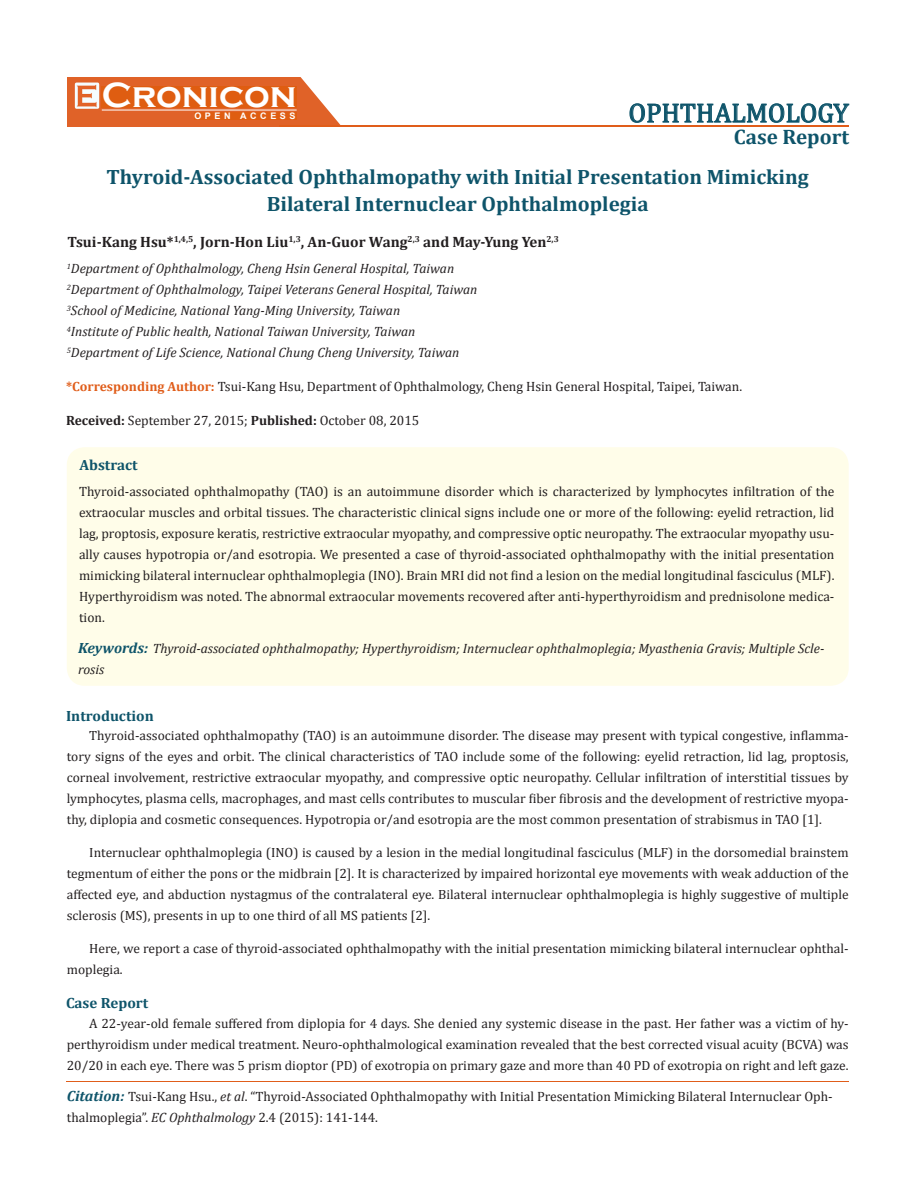
<style>
.page{position:relative;width:917px;height:1190px;background:#fff}
.page>*{position:absolute;margin:0;border:0;box-sizing:border-box;transform-origin:0 0}
.t1{font:700 36px "Copperplate Gothic";color:#fff}
.t2{font:27px "Cambria";color:#0e546a}
.t3{font:700 21px "Cambria";color:#0e546a}
.t4{font:700 20.85px "Cambria";color:#0e546a}
.t5{font:700 15px "Cambria";color:#231f20}
.t6{font:700 14.85px "Cambria";color:#0e546a}
.t7{font:13.5px/21px "Cambria";color:#231f20}
.t8{font:italic 13.5px/21px "Cambria";color:#231f20}
.t9{font:13.35px/21px "Cambria";color:#231f20;text-align:justify}
.t10{font:700 9px "Arial";letter-spacing:.4em;color:#fff}
.s1{font-weight:700;font-size:13.35px;color:#e05d1a}
.s2{font-weight:700}
.s3{font-weight:700;font-size:14.85px;color:#0e546a}
.s4{font-weight:700;font-style:italic;font-size:14.85px;color:#0e546a}
.s5{font-style:italic}
</style>
<div class="page">
<div style="left:67px;top:77px;width:290px;height:49px;background:#e06228"></div>
<svg style="left:300px;top:77px;width:57px;height:48px"></svg>
<img style="left:75px;top:82px;width:24px;height:27px">
<div style="left:102px;top:86px;width:195px;height:22px;background:#df5d11"></div>
<div style="left:194px;top:112px;width:103px;height:8px;background:#df5d11"></div>
<svg style="left:629px;top:103px;width:220px;height:20px"></svg>
<hr style="left:102px;top:110px;width:194px;height:1px;background:#fff">
<div style="left:71px;top:451px;width:774px;height:231px;background:#fffde9;border-radius:14px"></div>
<div style="left:67px;top:447px;width:781px;height:239px;border:8px solid #fffde9;border-radius:14px"></div>
<hr style="left:279px;top:125px;width:569px;height:1px;background:#e05d1a">
<hr style="left:67px;top:1081px;width:781px;height:1px;background:#e05d1a">
<p class="t1" style="left:102px;top:75px;width:196px">Cronicon</p>
<p class="t10" style="left:194px;top:110px;width:103px">OPEN ACCESS</p>
<p class="t2" style="left:628px;top:97px;width:222px">OPHTHALMOLOGY</p>
<p class="t3" style="left:734px;top:122px;width:117px">Case Report</p>
<p class="t4" style="left:107px;top:162px;width:703px">Thyroid-Associated Ophthalmopathy with Initial Presentation Mimicking</p>
<p class="t4" style="left:267px;top:189px;width:383px">Bilateral Internuclear Ophthalmoplegia</p>
<p class="t5" style="left:68px;top:231px;width:493px">Tsui-Kang Hsu*<sup>1,4,5</sup>, Jorn-Hon Liu<sup>1,3</sup>, An-Guor Wang<sup>2,3</sup> and May-Yung Yen<sup>2,3</sup></p>
<p class="t8" style="left:67px;top:257px;width:389px"><sup>1</sup>Department of Ophthalmology, Cheng Hsin General Hospital, Taiwan</p>
<p class="t8" style="left:67px;top:278px;width:412px"><sup>2</sup>Department of Ophthalmology, Taipei Veterans General Hospital, Taiwan</p>
<p class="t8" style="left:67px;top:299px;width:335px"><sup>3</sup>School of Medicine, National Yang-Ming University, Taiwan</p>
<p class="t8" style="left:67px;top:320px;width:350px"><sup>4</sup>Institute of Public health, National Taiwan University, Taiwan</p>
<p class="t8" style="left:67px;top:341px;width:394px"><sup>5</sup>Department of Life Science, National Chung Cheng University, Taiwan</p>
<p class="t7" style="left:66px;top:376px;width:677px"><span class="s1">*Corresponding Author:</span> Tsui-Kang Hsu, Department of Ophthalmology, Cheng Hsin General Hospital, Taipei, Taiwan.</p>
<p class="t7" style="left:66px;top:410px;width:355px"><span class="s2">Received:</span> September 27, 2015; <span class="s2">Published:</span> October 08, 2015</p>
<p class="t6" style="left:80px;top:454px;width:60px">Abstract</p>
<p class="t7" style="left:79px;top:481px;width:757px;text-align:justify">Thyroid-associated ophthalmopathy (TAO) is an autoimmune disorder which is characterized by lymphocytes infiltration of the extraocular muscles and orbital tissues. The characteristic clinical signs include one or more of the following: eyelid retraction, lid lag, proptosis, exposure keratis, restrictive extraocular myopathy, and compressive optic neuropathy. The extraocular myopathy usu&shy;ally causes hypotropia or/and esotropia. We presented a case of thyroid-associated ophthalmopathy with the initial presentation mimicking bilateral internuclear ophthalmoplegia (INO). Brain MRI did not find a lesion on the medial longitudinal fasciculus (MLF).<br>Hyperthyroidism was noted. The abnormal extraocular movements recovered after anti-hyperthyroidism and prednisolone medica&shy;tion.</p>
<p class="t8" style="left:78px;top:637px;width:747px"><span class="s3">Keywords:</span> Thyroid-associated ophthalmopathy; Hyperthyroidism; Internuclear ophthalmoplegia; Myasthenia Gravis; Multiple Scle&shy;rosis</p>
<p class="t6" style="left:66px;top:706px;width:89px">Introduction</p>
<p class="t9" style="left:67px;top:724px;width:783px;text-indent:22px">Thyroid-associated ophthalmopathy (TAO) is an autoimmune disorder. The disease may present with typical congestive, inflamma&shy;tory signs of the eyes and orbit. The clinical characteristics of TAO include some of the following: eyelid retraction, lid lag, proptosis, corneal involvement, restrictive extraocular myopathy, and compressive optic neuropathy. Cellular infiltration of interstitial tissues by lymphocytes, plasma cells, macrophages, and mast cells contributes to muscular fiber fibrosis and the development of restrictive myopa&shy;thy, diplopia and cosmetic consequences. Hypotropia or/and esotropia are the most common presentation of strabismus in TAO [1].</p>
<p class="t9" style="left:67px;top:841px;width:783px;text-indent:22px">Internuclear ophthalmoplegia (INO) is caused by a lesion in the medial longitudinal fasciculus (MLF) in the dorsomedial brainstem tegmentum of either the pons or the midbrain [2]. It is characterized by impaired horizontal eye movements with weak adduction of the affected eye, and abduction nystagmus of the contralateral eye. Bilateral internuclear ophthalmoplegia is highly suggestive of multiple sclerosis (MS), presents in up to one third of all MS patients [2].</p>
<p class="t9" style="left:67px;top:937px;width:783px;text-indent:22px">Here, we report a case of thyroid-associated ophthalmopathy with the initial presentation mimicking bilateral internuclear ophthal&shy;moplegia.</p>
<p class="t6" style="left:66px;top:992px;width:84px">Case Report</p>
<p class="t9" style="left:67px;top:1012px;width:783px;text-indent:22px">A 22-year-old female suffered from diplopia for 4 days. She denied any systemic disease in the past. Her father was a victim of hy&shy;perthyroidism under medical treatment. Neuro-ophthalmological examination revealed that the best corrected visual acuity (BCVA) was 20/20 in each eye. There was 5 prism dioptor (PD) of exotropia on primary gaze and more than 40 PD of exotropia on right and left gaze.</p>
<p class="t7" style="left:67px;top:1086px;width:767px"><span class="s4">Citation:</span> Tsui-Kang Hsu., <span class="s5">et al</span>. “Thyroid-Associated Ophthalmopathy with Initial Presentation Mimicking Bilateral Internuclear Oph&shy;thalmoplegia”. <span class="s5">EC Ophthalmology</span> 2.4 (2015): 141-144.</p>
</div>
